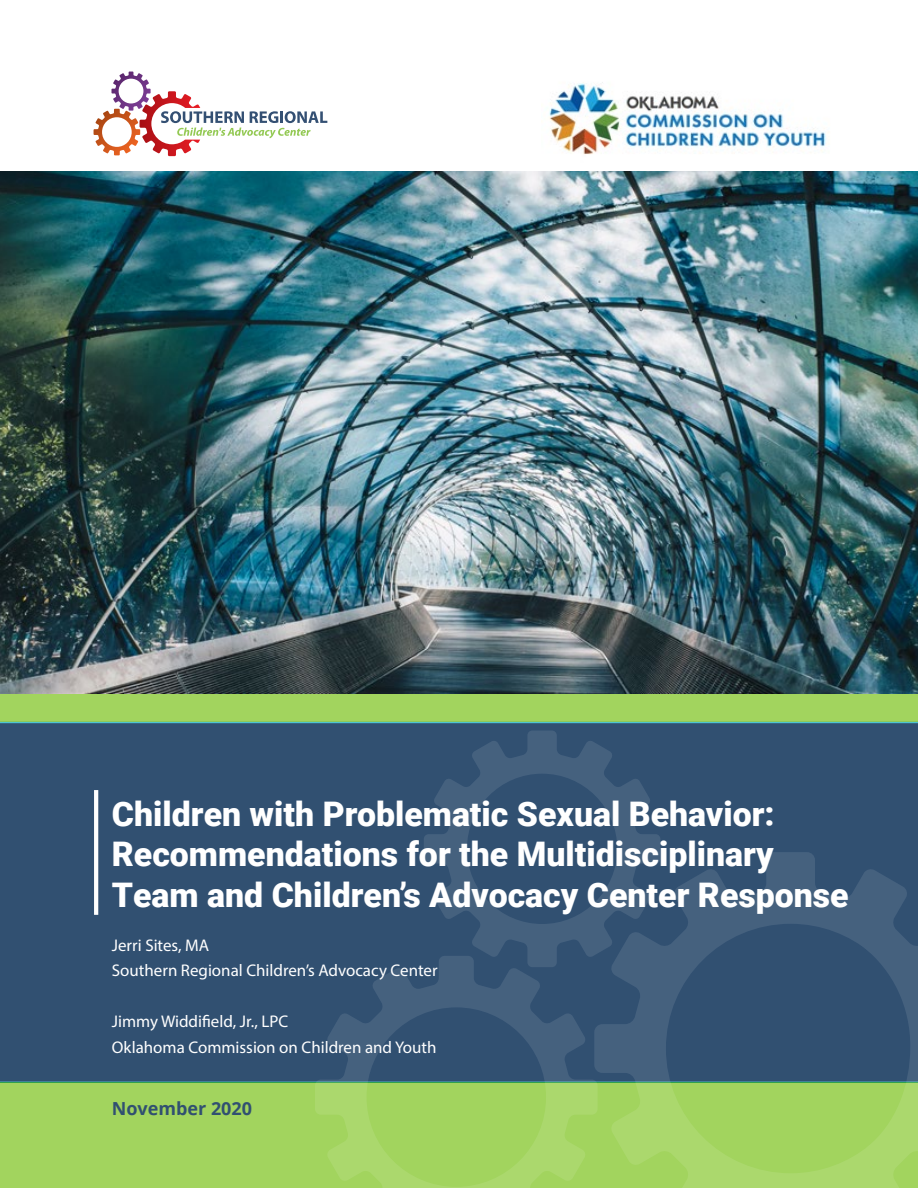
<style>
.page{position:relative;width:918px;height:1188px;background:#fff}
.page>*{position:absolute;margin:0;border:0;box-sizing:border-box;transform-origin:0 0}
.Cover_Subhead{font:900 33.9px/40.7px "Roboto";color:#fff}
.Page_Section_Title{font:700 18px "Open Sans";color:#315071}
.Identification_Text{font:16.95px "Myriad Pro";color:#fff}
</style>
<div class="page">
<div style="left:0;top:722px;width:918px;height:361px;background:#315071"></div>
<hr style="left:94px;top:790px;width:4px;height:125px;background:#fff">
<img style="left:549px;top:82px;width:280px;height:73px">
<img style="left:0;top:171px;width:918px;height:523px">
<svg style="left:94px;top:72px;width:233px;height:84px"></svg>
<div style="left:0;top:1083px;width:918px;height:105px;background:#a2d45e"></div>
<div style="left:0;top:694px;width:918px;height:28px;background:#a2d45e"></div>
<svg style="left:424px;top:731px;width:236px;height:225px;fill:#315071"></svg>
<svg style="left:315px;top:956px;width:279px;height:232px"></svg>
<svg style="left:594px;top:852px;width:324px;height:336px"></svg>
<svg style="left:864px;top:948px;width:54px;height:200px"></svg>
<p class="Cover_Subhead" style="left:112px;top:792px;width:738px">Children with Problematic Sexual Behavior:<br>Recommendations for the Multidisciplinary<br>Team and Children’s Advocacy Center Response</p>
<p class="Identification_Text" style="left:112px;top:935px;width:99px">Jerri Sites, MA</p>
<p class="Identification_Text" style="left:112px;top:960px;width:327px">Southern Regional Children’s Advocacy Center</p>
<p class="Identification_Text" style="left:112px;top:1011px;width:178px">Jimmy Widdifield, Jr., LPC</p>
<p class="Identification_Text" style="left:112px;top:1037px;width:326px">Oklahoma Commission on Children and Youth</p>
<p class="Page_Section_Title" style="left:112px;top:1096px;width:142px">November 2020</p>
</div>
